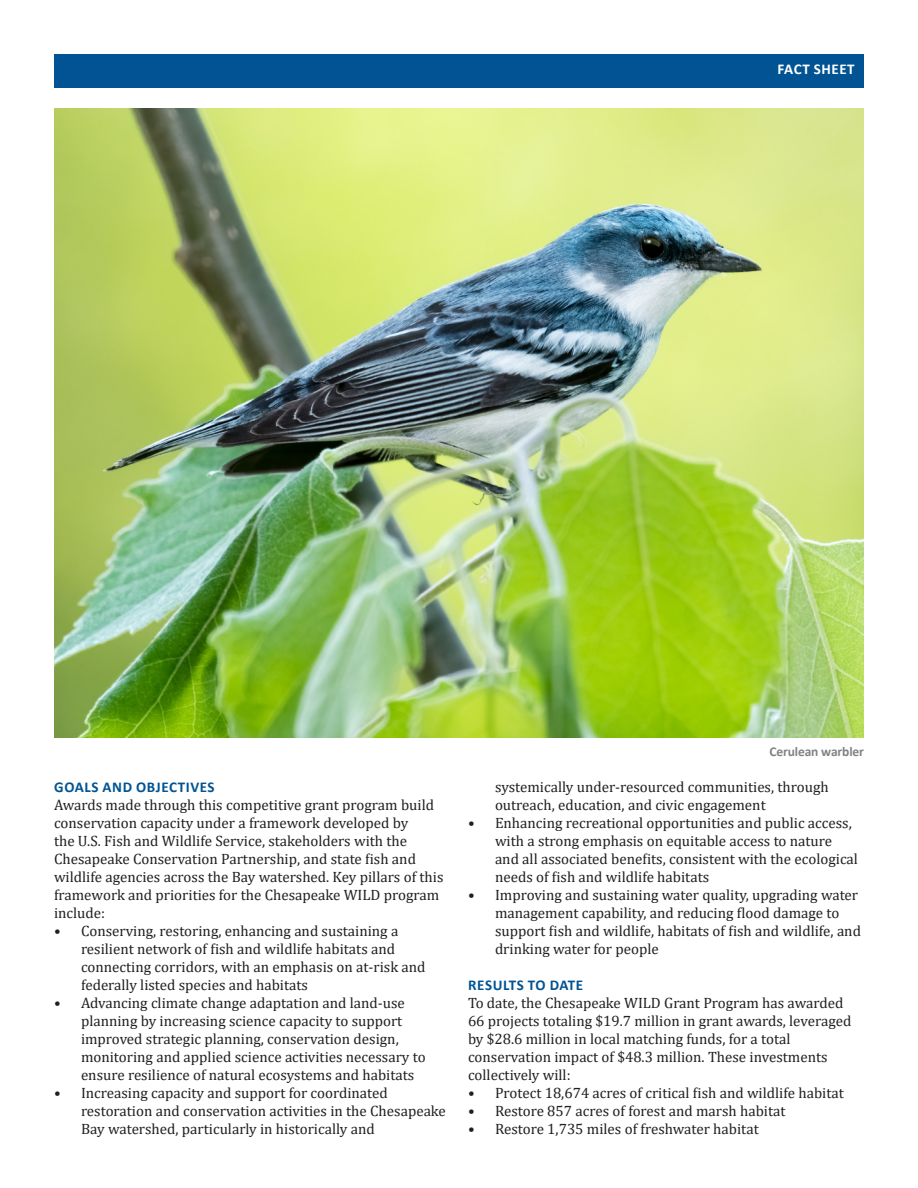
<style>
.page{position:relative;width:918px;height:1188px;background:#fff}
.page>*{position:absolute;margin:0;border:0;box-sizing:border-box;transform-origin:0 0}
.t1{font:15px/18px "Cambria";color:#231f20}
.t2{font:700 15px "Calibri";letter-spacing:.04em;color:#015393}
.t3{font:700 15px "Calibri";letter-spacing:.04em;color:#fff}
.t4{font:700 13.5px "Calibri";letter-spacing:-.01em;color:#808285}
</style>
<div class="page">
<div style="left:54px;top:54px;width:810px;height:33px;background:#015393"></div>
<img style="left:54px;top:108px;width:810px;height:630px">
<p class="t3" style="left:778px;top:59px;width:79px">FACT SHEET</p>
<p class="t2" style="left:54px;top:776px;width:162px">GOALS AND OBJECTIVES</p>
<p class="t1" style="left:54px;top:796px;width:391px">Awards made through this competitive grant program build conservation capacity under a framework developed by<br>the U.S. Fish and Wildlife Service, stakeholders with the Chesapeake Conservation Partnership, and state fish and wildlife agencies across the Bay watershed. Key pillars of this framework and priorities for the Chesapeake WILD program include:</p>
<p class="t1" style="left:81px;top:922px;width:346px;text-indent:-27px">• Conserving, restoring, enhancing and sustaining a resilient network of fish and wildlife habitats and connecting corridors, with an emphasis on at-risk and federally listed species and habitats</p>
<p class="t1" style="left:81px;top:994px;width:346px;text-indent:-27px">• Advancing climate change adaptation and land-use planning by increasing science capacity to support improved strategic planning, conservation design, monitoring and applied science activities necessary to ensure resilience of natural ecosystems and habitats</p>
<p class="t1" style="left:81px;top:1084px;width:366px;text-indent:-27px">• Increasing capacity and support for coordinated restoration and conservation activities in the Chesapeake<br>Bay watershed, particularly in historically and</p>
<p class="t4" style="left:769px;top:742px;width:96px">Cerulean warbler</p>
<p class="t1" style="left:495px;top:778px;width:335px">systemically under-resourced communities, through outreach, education, and civic engagement</p>
<p class="t1" style="left:495px;top:814px;width:364px;text-indent:-27px">• Enhancing recreational opportunities and public access, with a strong emphasis on equitable access to nature and all associated benefits, consistent with the ecological needs of fish and wildlife habitats</p>
<p class="t1" style="left:495px;top:886px;width:368px;text-indent:-27px">• Improving and sustaining water quality, upgrading water management capability, and reducing flood damage to support fish and wildlife, habitats of fish and wildlife, and drinking water for people</p>
<p class="t2" style="left:468px;top:974px;width:116px">RESULTS TO DATE</p>
<p class="t1" style="left:468px;top:994px;width:377px">To date, the Chesapeake WILD Grant Program has awarded</p>
<p class="t1" style="left:468px;top:1012px;width:385px">66 projects totaling $19.7 million in grant awards, leveraged by $28.6 million in local matching funds, for a total conservation impact of $48.3 million. These investments collectively will:</p>
<p class="t1" style="left:468px;top:1084px;width:377px">• Protect 18,674 acres of critical fish and wildlife habitat</p>
<p class="t1" style="left:468px;top:1102px;width:319px">• Restore 857 acres of forest and marsh habitat</p>
<p class="t1" style="left:468px;top:1120px;width:292px">• Restore 1,735 miles of freshwater habitat</p>
</div>
